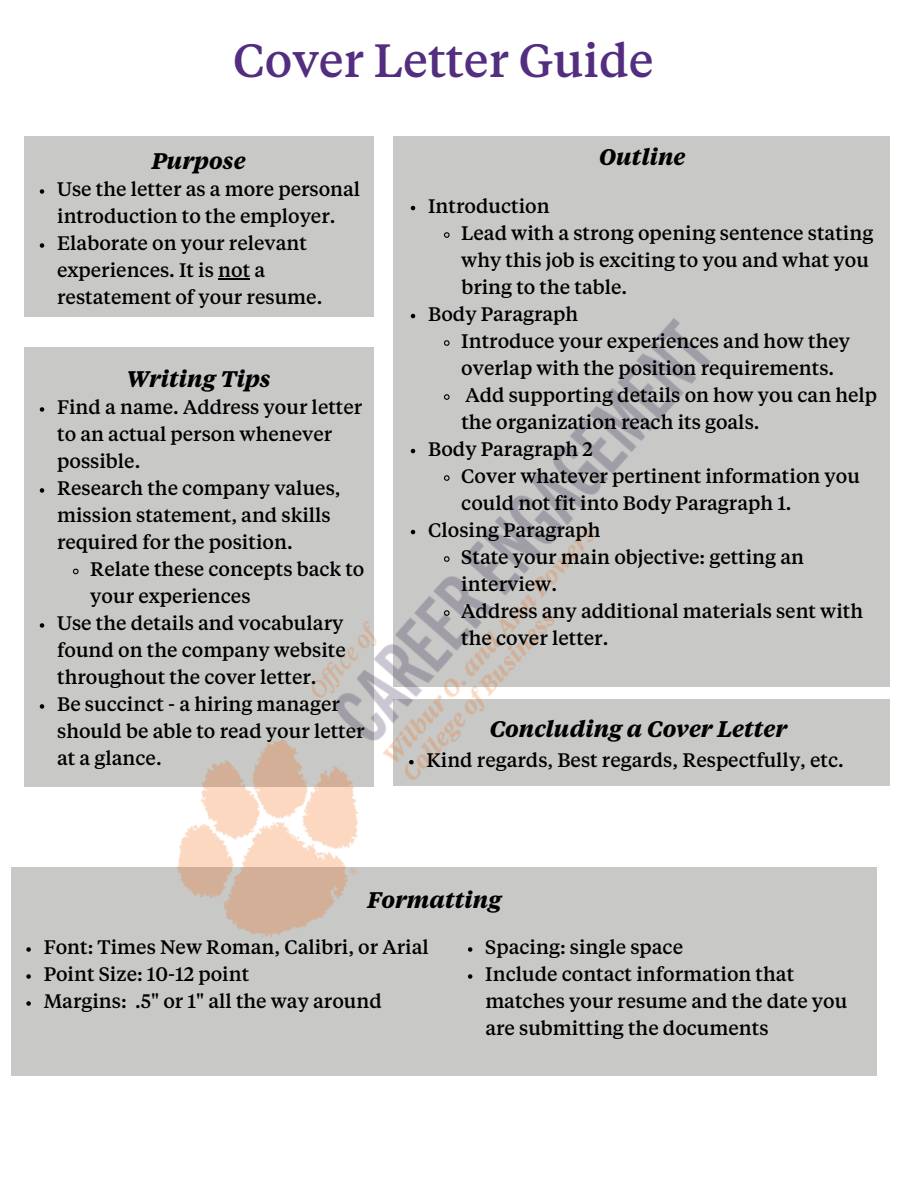
<style>
.page{position:relative;width:918px;height:1188px;background:#fff}
.page>*{position:absolute;margin:0;border:0;box-sizing:border-box;transform-origin:0 0}
.t1{font:500 46.5px "Tiempos Text";color:#522d80}
.t2{font:italic 700 22.5px "Tiempos Text";color:#000}
.t3{font:500 19.5px/27px "Tiempos Text";color:#000}
</style>
<div class="page">
<div style="left:24px;top:137px;width:349px;height:180px;background:#c8c9c7"></div>
<div style="left:24px;top:348px;width:349px;height:439px;background:#c8c9c7"></div>
<div style="left:11px;top:867px;width:865px;height:209px;background:#c8c9c7"></div>
<div style="left:393px;top:699px;width:496px;height:87px;background:#c8c9c7"></div>
<div style="left:393px;top:137px;width:496px;height:550px;background:#c8c9c7"></div>
<img style="left:77px;top:220px;width:634px;height:758px">
<svg style="left:40px;top:407px;width:4px;height:5px"></svg>
<svg style="left:40px;top:488px;width:4px;height:5px"></svg>
<svg style="left:73px;top:568px;width:6px;height:7px"></svg>
<svg style="left:40px;top:623px;width:4px;height:5px"></svg>
<svg style="left:40px;top:704px;width:4px;height:5px"></svg>
<svg style="left:26px;top:947px;width:5px;height:5px"></svg>
<svg style="left:26px;top:974px;width:5px;height:5px"></svg>
<svg style="left:26px;top:1001px;width:5px;height:5px"></svg>
<svg style="left:468px;top:947px;width:4px;height:5px"></svg>
<svg style="left:468px;top:974px;width:4px;height:5px"></svg>
<svg style="left:40px;top:189px;width:4px;height:5px"></svg>
<svg style="left:40px;top:243px;width:4px;height:5px"></svg>
<hr style="left:218px;top:278px;width:32px;height:1px;background:#000">
<svg style="left:411px;top:206px;width:4px;height:4px"></svg>
<svg style="left:443px;top:231px;width:7px;height:8px"></svg>
<svg style="left:411px;top:314px;width:4px;height:4px"></svg>
<svg style="left:443px;top:339px;width:7px;height:8px"></svg>
<svg style="left:443px;top:393px;width:7px;height:8px"></svg>
<svg style="left:411px;top:449px;width:4px;height:4px"></svg>
<svg style="left:443px;top:474px;width:7px;height:8px"></svg>
<svg style="left:411px;top:530px;width:4px;height:4px"></svg>
<svg style="left:443px;top:555px;width:7px;height:8px"></svg>
<svg style="left:443px;top:609px;width:7px;height:8px"></svg>
<svg style="left:409px;top:760px;width:5px;height:4px"></svg>
<h1 class="t1" style="left:233px;top:40px;width:422px">Cover Letter Guide</h1>
<p class="t2" style="left:151px;top:151px;width:96px">Purpose</p>
<p class="t3" style="left:57px;top:177px;width:305px">Use the letter as a more personal introduction to the employer.</p>
<p class="t3" style="left:57px;top:231px;width:267px">Elaborate on your relevant experiences. It is not a restatement of your resume.</p>
<p class="t2" style="left:126px;top:369px;width:146px">Writing Tips</p>
<p class="t3" style="left:57px;top:395px;width:307px">Find a name. Address your letter to an actual person whenever possible.</p>
<p class="t3" style="left:57px;top:476px;width:285px">Research the company values, mission statement, and skills required for the position.</p>
<p class="t3" style="left:90px;top:557px;width:276px">Relate these concepts back to your experiences</p>
<p class="t3" style="left:57px;top:611px;width:290px">Use the details and vocabulary found on the company website throughout the cover letter.</p>
<p class="t3" style="left:57px;top:692px;width:309px">Be succinct - a hiring manager should be able to read your letter at a glance.</p>
<h2 class="t2" style="left:599px;top:147px;width:88px">Outline</h2>
<p class="t3" style="left:428px;top:193px;width:123px">Introduction</p>
<p class="t3" style="left:461px;top:220px;width:413px">Lead with a strong opening sentence stating why this job is exciting to you and what you bring to the table.</p>
<p class="t3" style="left:428px;top:301px;width:152px">Body Paragraph</p>
<p class="t3" style="left:461px;top:328px;width:390px">Introduce your experiences and how they overlap with the position requirements.</p>
<p class="t3" style="left:461px;top:382px;width:417px">Add supporting details on how you can help the organization reach its goals.</p>
<p class="t3" style="left:428px;top:436px;width:166px">Body Paragraph 2</p>
<p class="t3" style="left:461px;top:463px;width:400px">Cover whatever pertinent information you could not fit into Body Paragraph 1.</p>
<p class="t3" style="left:428px;top:517px;width:174px">Closing Paragraph</p>
<p class="t3" style="left:461px;top:544px;width:344px">State your main objective: getting an interview.</p>
<p class="t3" style="left:461px;top:598px;width:403px">Address any additional materials sent with the cover letter.</p>
<p class="t2" style="left:489px;top:719px;width:299px">Concluding a Cover Letter</p>
<p class="t3" style="left:427px;top:747px;width:419px">Kind regards, Best regards, Respectfully, etc.</p>
<p class="t2" style="left:367px;top:890px;width:136px">Formatting</p>
<p class="t3" style="left:44px;top:935px;width:387px">Font: Times New Roman, Calibri, or Arial</p>
<p class="t3" style="left:44px;top:962px;width:207px">Point Size: 10-12 point</p>
<p class="t3" style="left:44px;top:989px;width:340px">Margins: .5" or 1" all the way around</p>
<p class="t3" style="left:485px;top:935px;width:199px">Spacing: single space</p>
<p class="t3" style="left:485px;top:962px;width:364px">Include contact information that matches your resume and the date you are submitting the documents</p>
</div>
